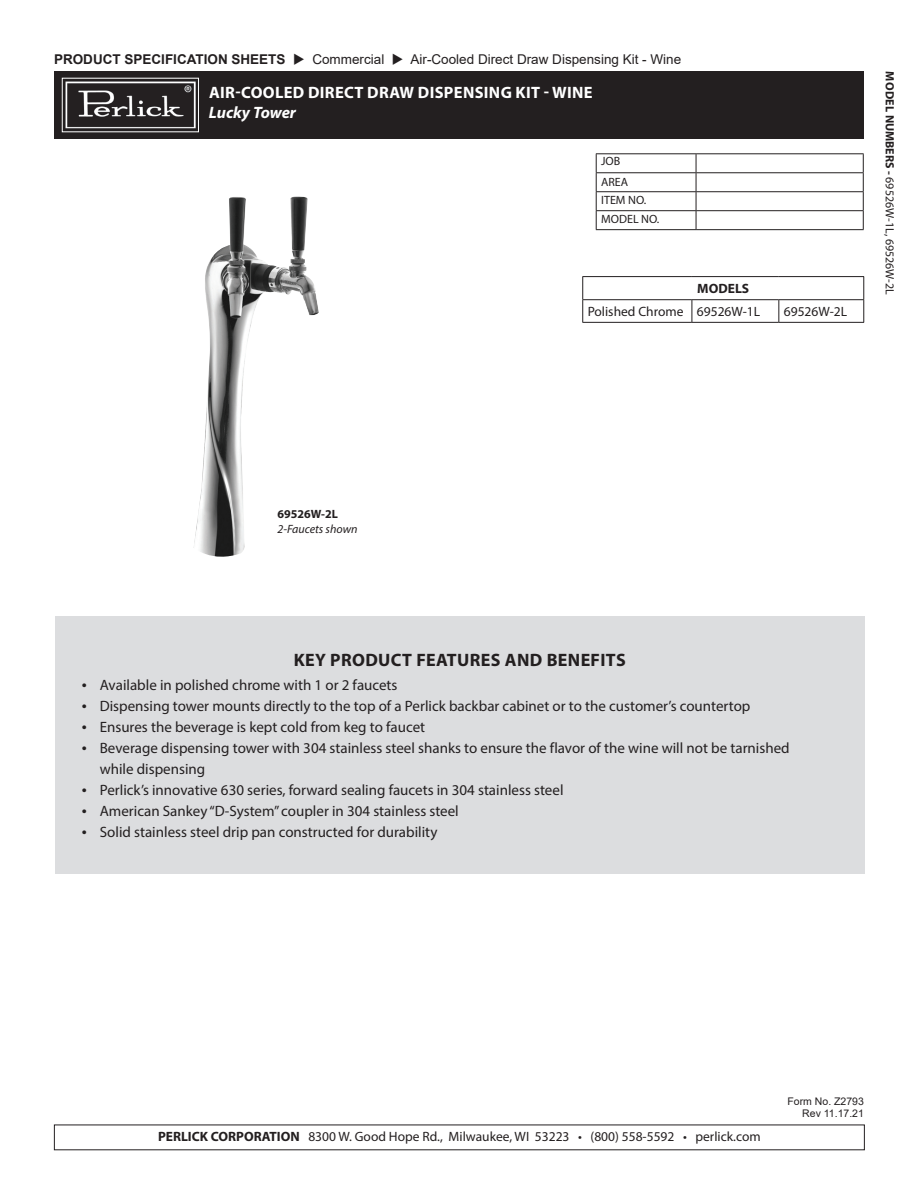
<style>
.page{position:relative;width:918px;height:1188px;background:#fff}
.page>*{position:absolute;margin:0;border:0;box-sizing:border-box;transform-origin:0 0}
.t1{font:700 18px "Myriad Pro";letter-spacing:.02em;color:#231f20}
.t2{font:700 16.5px "Myriad Pro";letter-spacing:.02em;color:#fff}
.t3{font:italic 700 16.5px "Myriad Pro";letter-spacing:-.005em;color:#fff}
.t4{font:15px/21px "Myriad Pro";color:#231f20}
.t5{font:13.5px "Myriad Pro";color:#231f20}
.t6{font:13.5px "Arial";color:#231f20}
.t7{font:700 13.5px "Myriad Pro";color:#231f20}
.t8{font:12px "Myriad Pro";color:#231f20}
.t9{font:italic 12px "Myriad Pro";color:#231f20}
.t10{font:700 12px "Myriad Pro";color:#231f20}
.t11{font:10.5px "Arial";color:#231f20}
.s1{font-weight:700}
.s2{font-size:18px}
</style>
<div class="page">
<div style="left:55px;top:616px;width:810px;height:258px;background:#dcdddf"></div>
<div style="left:54px;top:71px;width:810px;height:68px;background:#231f20"></div>
<img style="left:65px;top:81px;width:131px;height:48px">
<hr style="left:596px;top:153px;width:100px;height:1px;background:#231f20">
<hr style="left:696px;top:153px;width:168px;height:1px;background:#231f20">
<hr style="left:596px;top:172px;width:100px;height:1px;background:#231f20">
<hr style="left:696px;top:172px;width:168px;height:1px;background:#231f20">
<hr style="left:596px;top:191px;width:100px;height:1px;background:#231f20">
<hr style="left:696px;top:191px;width:168px;height:1px;background:#231f20">
<hr style="left:596px;top:210px;width:100px;height:1px;background:#231f20">
<svg style="left:596px;top:154px;width:1px;height:75px"></svg>
<hr style="left:696px;top:210px;width:168px;height:1px;background:#231f20">
<svg style="left:696px;top:154px;width:1px;height:75px"></svg>
<svg style="left:863px;top:154px;width:1px;height:75px"></svg>
<hr style="left:596px;top:229px;width:100px;height:1px;background:#231f20">
<hr style="left:696px;top:229px;width:168px;height:1px;background:#231f20">
<hr style="left:582px;top:276px;width:110px;height:1px;background:#231f20">
<hr style="left:692px;top:276px;width:87px;height:1px;background:#231f20">
<hr style="left:779px;top:276px;width:85px;height:1px;background:#231f20">
<hr style="left:582px;top:299px;width:110px;height:1px;background:#231f20">
<svg style="left:582px;top:277px;width:1px;height:45px"></svg>
<hr style="left:692px;top:299px;width:87px;height:1px;background:#231f20">
<svg style="left:692px;top:300px;width:1px;height:22px"></svg>
<hr style="left:779px;top:299px;width:85px;height:1px;background:#231f20">
<svg style="left:778px;top:300px;width:1px;height:22px"></svg>
<svg style="left:863px;top:277px;width:1px;height:45px"></svg>
<hr style="left:582px;top:322px;width:110px;height:1px;background:#231f20">
<hr style="left:692px;top:322px;width:87px;height:1px;background:#231f20">
<hr style="left:779px;top:322px;width:85px;height:1px;background:#231f20">
<img style="left:194px;top:196px;width:125px;height:361px">
<p class="t6" style="left:54px;top:50px;width:629px"><span class="s1">PRODUCT SPECIFICATION SHEETS</span> ◆ Commercial ◆ Air-Cooled Direct Draw Dispensing Kit - Wine</p>
<p class="t2" style="left:209px;top:82px;width:385px">AIR-COOLED DIRECT DRAW DISPENSING KIT - WINE</p>
<p class="t3" style="left:209px;top:102px;width:89px">Lucky Tower</p>
<p class="t8" style="left:601px;top:154px;width:21px">JOB</p>
<p class="t8" style="left:601px;top:174px;width:29px">AREA</p>
<p class="t8" style="left:601px;top:193px;width:47px">ITEM NO.</p>
<p class="t8" style="left:601px;top:212px;width:60px">MODEL NO.</p>
<p class="t7" style="left:697px;top:280px;width:53px">MODELS</p>
<p class="t5" style="left:588px;top:303px;width:97px">Polished Chrome</p>
<p class="t5" style="left:697px;top:303px;width:65px">69526W-1L</p>
<p class="t5" style="left:784px;top:303px;width:65px">69526W-2L</p>
<p class="t8" style="left:897px;top:71px;width:225px;rotate:90deg"><span class="s1">MODEL NUMBERS -</span> 69526W-1L, 69526W-2L</p>
<p class="t10" style="left:278px;top:506px;width:62px">69526W-2L</p>
<p class="t9" style="left:278px;top:521px;width:82px">2-Faucets shown</p>
<p class="t1" style="left:294px;top:649px;width:334px">KEY PRODUCT FEATURES AND BENEFITS</p>
<p class="t4" style="left:82px;top:674px;width:317px"><span class="s2">•</span> Available in polished chrome with 1 or 2 faucets</p>
<p class="t4" style="left:82px;top:695px;width:670px"><span class="s2">•</span> Dispensing tower mounts directly to the top of a Perlick backbar cabinet or to the customer’s countertop</p>
<p class="t4" style="left:82px;top:716px;width:345px"><span class="s2">•</span> Ensures the beverage is kept cold from keg to faucet</p>
<p class="t4" style="left:100px;top:737px;width:691px;text-indent:-18px"><span class="s2">•</span> Beverage dispensing tower with 304 stainless steel shanks to ensure the flavor of the wine will not be tarnished while dispensing</p>
<p class="t4" style="left:82px;top:779px;width:483px"><span class="s2">•</span> Perlick’s innovative 630 series, forward sealing faucets in 304 stainless steel</p>
<p class="t4" style="left:82px;top:800px;width:379px"><span class="s2">•</span> American Sankey “D-System” coupler in 304 stainless steel</p>
<p class="t4" style="left:82px;top:821px;width:357px"><span class="s2">•</span> Solid stainless steel drip pan constructed for durability</p>
<p class="t5" style="left:158px;top:1128px;width:604px"><span class="s1">PERLICK CORPORATION</span> 8300 W. Good Hope Rd., Milwaukee, WI 53223 • (800) 558-5592 • perlick.com</p>
<p class="t11" style="left:788px;top:1094px;width:78px">Form No. Z2793</p>
<p class="t11" style="left:802px;top:1107px;width:63px">Rev 11.17.21</p>
</div>
